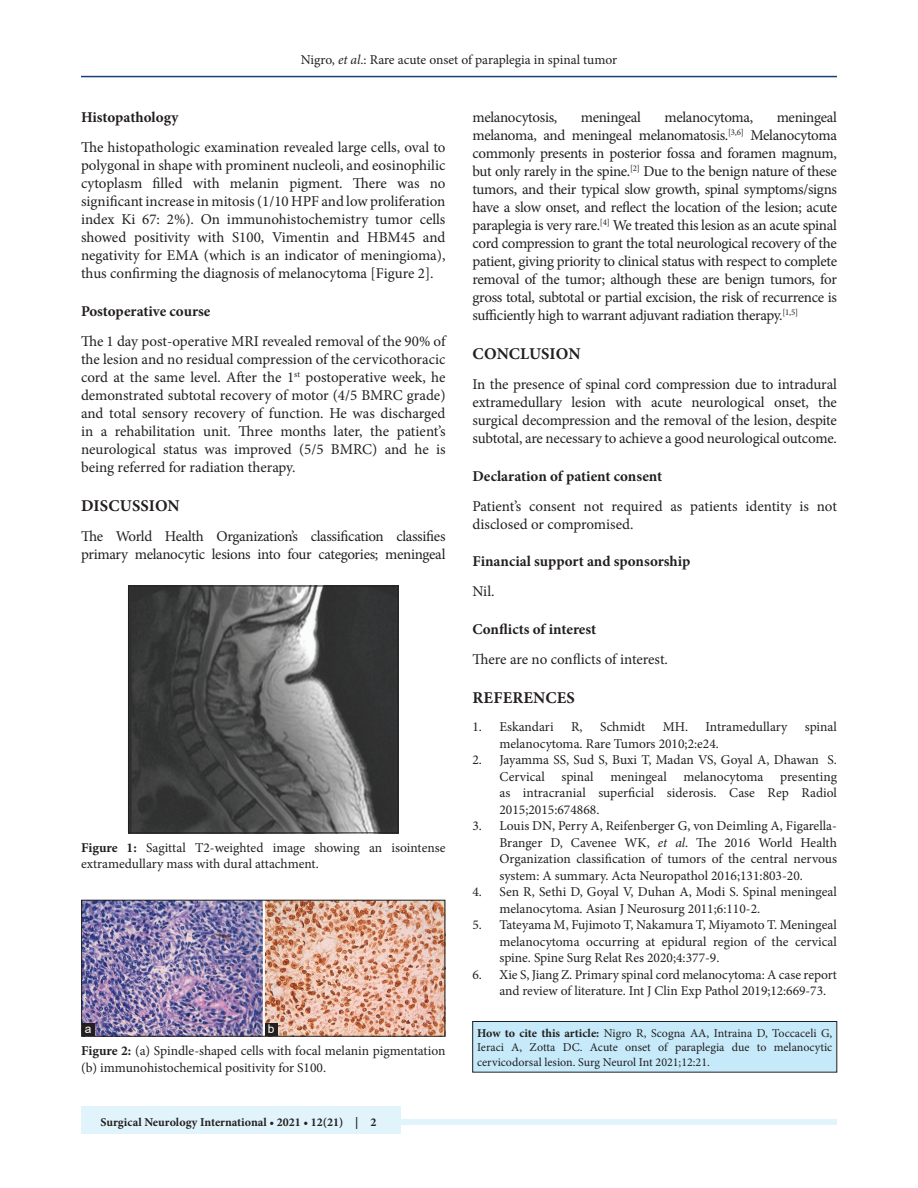
<style>
.page{position:relative;width:918px;height:1188px;background:#fff}
.page>*{position:absolute;margin:0;border:0;box-sizing:border-box;transform-origin:0 0}
.t1{font:700 16.5px "Minion Pro";letter-spacing:.01em;color:#231f20}
.TX{font:15px/18px "Minion Pro";letter-spacing:-.015em;color:#231f20;text-align:justify}
.t2{font:700 15px "Minion Pro";color:#231f20}
.REF{font:13.5px/16.5px "Minion Pro";color:#231f20;text-align:justify}
.FGC{font:13.5px/16.5px "Minion Pro";color:#231f20}
.HTC{font:12px/14.4px "Minion Pro";color:#231f20;text-align:justify}
.JF{font:700 12px "Minion Pro";color:#231f20}
.LABEL{font:12px "Arial";color:#fff}
.s1{font-style:italic}
.s2{font-weight:700}
</style>
<div class="page">
<hr style="left:81px;top:76px;width:756px;height:1px;background:#164077">
<div style="left:81px;top:1119px;width:756px;height:6px;background:#e1f4fc"></div>
<div style="left:81px;top:1106px;width:319px;height:28px;background:#e1f4fc"></div>
<img style="left:130px;top:588px;width:266px;height:243px">
<div style="left:128px;top:586px;width:270px;height:247px;border:1px solid #231f20"></div>
<div style="left:473px;top:1022px;width:364px;height:50px;background:#c6eafa"></div>
<div style="left:472px;top:1021px;width:365px;height:51px;border:1px solid #231f20"></div>
<img style="left:83px;top:902px;width:360px;height:132px">
<div style="left:81px;top:900px;width:364px;height:136px;border:1px solid #231f20"></div>
<div style="left:82px;top:1023px;width:13px;height:13px;background:#231f20"></div>
<div style="left:265px;top:1023px;width:12px;height:13px;background:#231f20"></div>
<p class="REF" style="left:301px;top:51px;width:318px">Nigro, <span class="s1">et al</span>.: Rare acute onset of paraplegia in spinal tumor</p>
<h2 class="t2" style="left:81px;top:107px;width:99px">Histopathology</h2>
<p class="TX" style="left:81px;top:139px;width:366px">The histopathologic examination revealed large cells, oval to polygonal in shape with prominent nucleoli, and eosinophilic cytoplasm filled with melanin pigment. There was no significant increase in mitosis (1/10 HPF and low proliferation index Ki 67: 2%). On immunohistochemistry tumor cells showed positivity with S100, Vimentin and HBM45 and negativity for EMA (which is an indicator of meningioma), thus confirming the diagnosis of melanocytoma [Figure 2].</p>
<h2 class="t2" style="left:81px;top:300px;width:131px">Postoperative course</h2>
<p class="TX" style="left:81px;top:332px;width:366px">The 1 day post-operative MRI revealed removal of the 90% of the lesion and no residual compression of the cervicothoracic cord at the same level. After the 1<sup>st</sup> postoperative week, he demonstrated subtotal recovery of motor (4/5 BMRC grade) and total sensory recovery of function. He was discharged in a rehabilitation unit. Three months later, the patient’s neurological status was improved (5/5 BMRC) and he is being referred for radiation therapy.</p>
<h1 class="t1" style="left:81px;top:494px;width:100px">DISCUSSION</h1>
<p class="TX" style="left:81px;top:527px;width:366px">The World Health Organization’s classification classifies primary melanocytic lesions into four categories; meningeal</p>
<p class="FGC" style="left:81px;top:839px;width:366px"><span class="s2">Figure 1:</span> Sagittal T2-weighted image showing an isointense extramedullary mass with dural attachment.</p>
<p class="LABEL" style="left:85px;top:1020px;width:8px">a</p>
<p class="LABEL" style="left:268px;top:1020px;width:8px">b</p>
<p class="FGC" style="left:81px;top:1043px;width:366px"><span class="s2">Figure 2:</span> (a) Spindle-shaped cells with focal melanin pigmentation (b) immunohistochemical positivity for S100.</p>
<p class="JF" style="left:100px;top:1113px;width:278px">Surgical Neurology International • 2021 • 12(21) | 2</p>
<p class="TX" style="left:472px;top:109px;width:366px;text-indent:304px">meningeal melanoma, and meningeal melanomatosis.<sup>[3,6]</sup> Melanocytoma commonly presents in posterior fossa and foramen magnum, but only rarely in the spine.<sup>[2]</sup> Due to the benign nature of these tumors, and their typical slow growth, spinal symptoms/signs have a slow onset, and reflect the location of the lesion; acute paraplegia is very rare.<sup>[4]</sup> We treated this lesion as an acute spinal cord compression to grant the total neurological recovery of the patient, giving priority to clinical status with respect to complete removal of the tumor; although these are benign tumors, for gross total, subtotal or partial excision, the risk of recurrence is sufficiently high to warrant adjuvant radiation therapy.<sup>[1,5]</sup></p>
<h1 class="t1" style="left:473px;top:342px;width:109px">CONCLUSION</h1>
<p class="TX" style="left:472px;top:376px;width:366px">In the presence of spinal cord compression due to intradural extramedullary lesion with acute neurological onset, the surgical decompression and the removal of the lesion, despite subtotal, are necessary to achieve a good neurological outcome.</p>
<h2 class="t2" style="left:472px;top:465px;width:191px">Declaration of patient consent</h2>
<p class="TX" style="left:472px;top:497px;width:366px">Patient’s consent not required as patients identity is not disclosed or compromised.</p>
<h2 class="t2" style="left:472px;top:551px;width:219px">Financial support and sponsorship</h2>
<p class="TX" style="left:472px;top:583px;width:24px">Nil.</p>
<h2 class="t2" style="left:472px;top:618px;width:125px">Conflicts of interest</h2>
<p class="TX" style="left:472px;top:650px;width:197px">There are no conflicts of interest.</p>
<h1 class="t1" style="left:473px;top:686px;width:104px">REFERENCES</h1>
<p class="REF" style="left:472px;top:719px;width:83px">1. Eskandari</p>
<p class="REF" style="left:571px;top:719px;width:13px">R,</p>
<p class="REF" style="left:600px;top:719px;width:47px">Schmidt</p>
<p class="REF" style="left:663px;top:719px;width:126px">MH. Intramedullary</p>
<p class="REF" style="left:805px;top:719px;width:34px">spinal</p>
<p class="REF" style="left:500px;top:735px;width:221px">melanocytoma. Rare Tumors 2010;2:e24.</p>
<p class="REF" style="left:500px;top:752px;width:339px;text-indent:-27px">2. Jayamma SS, Sud S, Buxi T, Madan VS, Goyal A, Dhawan S.<br>Cervical spinal meningeal melanocytoma presenting as intracranial superficial siderosis. Case Rep Radiol 2015;2015:674868.</p>
<p class="REF" style="left:500px;top:818px;width:339px;text-indent:-27px">3. Louis DN, Perry A, Reifenberger G, von Deimling A, Figarella-Branger D, Cavenee WK, <span class="s1">et al</span>. The 2016 World Health Organization classification of tumors of the central nervous system: A summary. Acta Neuropathol 2016;131:803-20.</p>
<p class="REF" style="left:500px;top:884px;width:339px;text-indent:-27px">4. Sen R, Sethi D, Goyal V, Duhan A, Modi S. Spinal meningeal melanocytoma. Asian J Neurosurg 2011;6:110-2.</p>
<p class="REF" style="left:500px;top:917px;width:339px;text-indent:-27px">5. Tateyama M, Fujimoto T, Nakamura T, Miyamoto T. Meningeal melanocytoma occurring at epidural region of the cervical spine. Spine Surg Relat Res 2020;4:377-9.</p>
<p class="REF" style="left:500px;top:966px;width:339px;text-indent:-27px">6. Xie S, Jiang Z. Primary spinal cord melanocytoma: A case report and review of literature. Int J Clin Exp Pathol 2019;12:669-73.</p>
<p class="TX" style="left:472px;top:109px;width:86px">melanocytosis,</p>
<p class="TX" style="left:581px;top:109px;width:62px">meningeal</p>
<p class="TX" style="left:664px;top:109px;width:90px">melanocytoma,</p>
<p class="HTC" style="left:477px;top:1026px;width:357px"><span class="s2">How to cite this article:</span> Nigro R, Scogna AA, Intraina D, Toccaceli G, Ieraci A, Zotta DC. Acute onset of paraplegia due to melanocytic cervicodorsal lesion. Surg Neurol Int 2021;12:21.</p>
</div>
